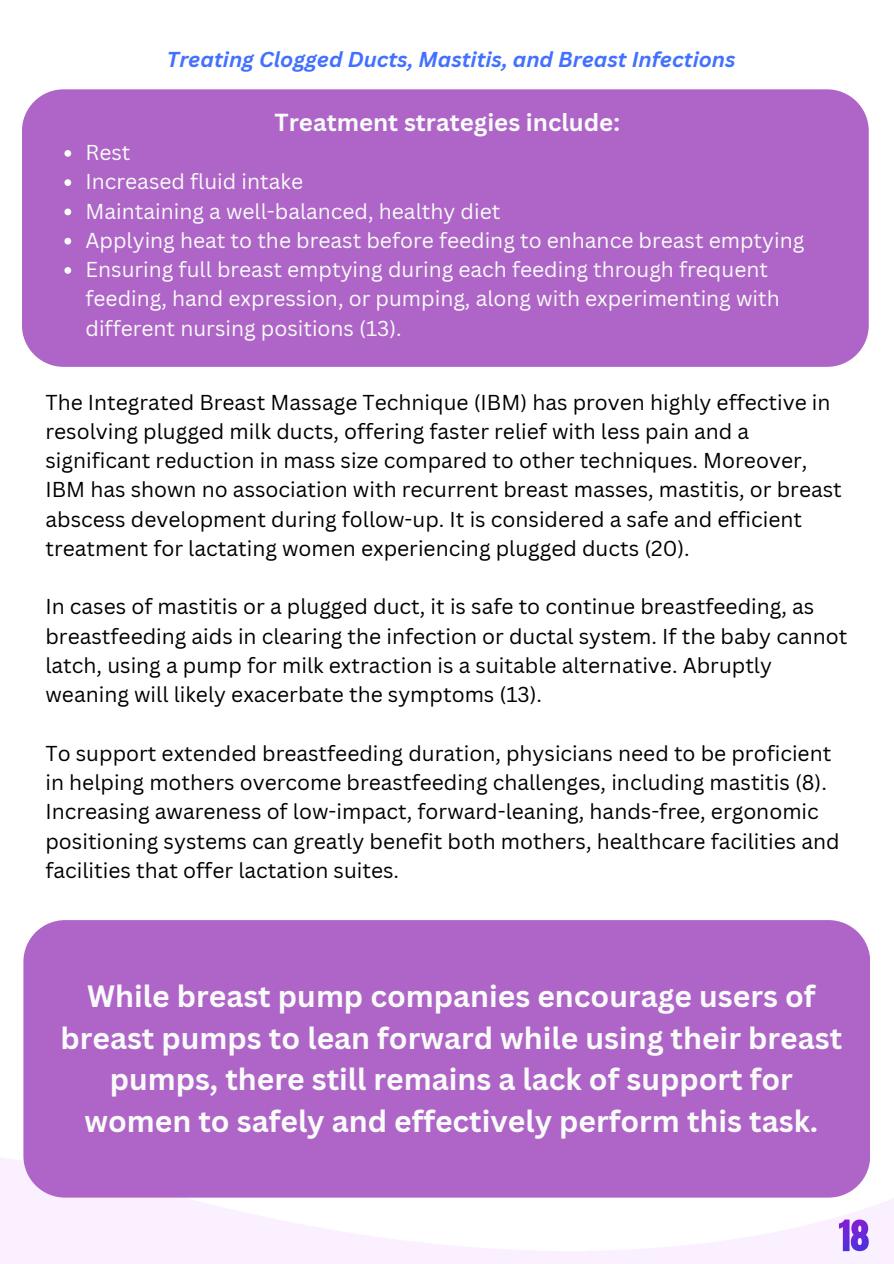
<style>
.page{position:relative;width:894px;height:1264px;background:#fff}
.page>*{position:absolute;margin:0;border:0;box-sizing:border-box;transform-origin:0 0}
.t1{font:700 30px/41.7px "Canva Sans";color:#f9fbfa;text-align:center}
.t2{font:700 24px "Canva Sans";color:#f9fbfa}
.t3{font:21px/29.2px "Canva Sans";color:#000}
.t4{font:21px/29.2px "Canva Sans";color:#f9fbfa}
.t5{font:italic 700 21px "Canva Sans";color:#4371ff}
</style>
<div class="page">
<div style="left:22px;top:89px;width:846px;height:278px;background:#af65c7"></div>
<img style="left:0;top:1157px;width:893px;height:106px">
<svg style="left:64px;top:150px;width:7px;height:7px"></svg>
<svg style="left:64px;top:179px;width:7px;height:7px"></svg>
<svg style="left:64px;top:208px;width:7px;height:7px"></svg>
<svg style="left:64px;top:238px;width:7px;height:6px"></svg>
<svg style="left:64px;top:267px;width:7px;height:7px"></svg>
<img style="left:838px;top:1219px;width:30px;height:32px">
<div style="left:23px;top:920px;width:847px;height:277px;background:#af65c7"></div>
<p class="t5" style="left:167px;top:44px;width:570px">Treating Clogged Ducts, Mastitis, and Breast Infections</p>
<h2 class="t2" style="left:274px;top:105px;width:347px">Treatment strategies include:</h2>
<p class="t4" style="left:85px;top:137px;width:46px">Rest</p>
<p class="t4" style="left:85px;top:167px;width:219px">Increased fluid intake</p>
<p class="t4" style="left:85px;top:196px;width:416px">Maintaining a well-balanced, healthy diet</p>
<p class="t4" style="left:85px;top:225px;width:720px">Applying heat to the breast before feeding to enhance breast emptying</p>
<p class="t4" style="left:85px;top:254px;width:695px">Ensuring full breast emptying during each feeding through frequent feeding, hand expression, or pumping, along with experimenting with different nursing positions (13).</p>
<p class="t3" style="left:45px;top:387px;width:797px">The Integrated Breast Massage Technique (IBM) has proven highly effective in resolving plugged milk ducts, offering faster relief with less pain and a significant reduction in mass size compared to other techniques. Moreover, IBM has shown no association with recurrent breast masses, mastitis, or breast abscess development during follow-up. It is considered a safe and efficient treatment for lactating women experiencing plugged ducts (20).</p>
<p class="t3" style="left:45px;top:591px;width:803px">In cases of mastitis or a plugged duct, it is safe to continue breastfeeding, as breastfeeding aids in clearing the infection or ductal system. If the baby cannot latch, using a pump for milk extraction is a suitable alternative. Abruptly weaning will likely exacerbate the symptoms (13).</p>
<p class="t3" style="left:45px;top:738px;width:795px">To support extended breastfeeding duration, physicians need to be proficient in helping mothers overcome breastfeeding challenges, including mastitis (8).<br>Increasing awareness of low-impact, forward-leaning, hands-free, ergonomic positioning systems can greatly benefit both mothers, healthcare facilities and facilities that offer lactation suites.</p>
<p class="t1" style="left:60px;top:974px;width:783px">While breast pump companies encourage users of breast pumps to lean forward while using their breast pumps, there still remains a lack of support for women to safely and effectively perform this task.</p>
</div>
